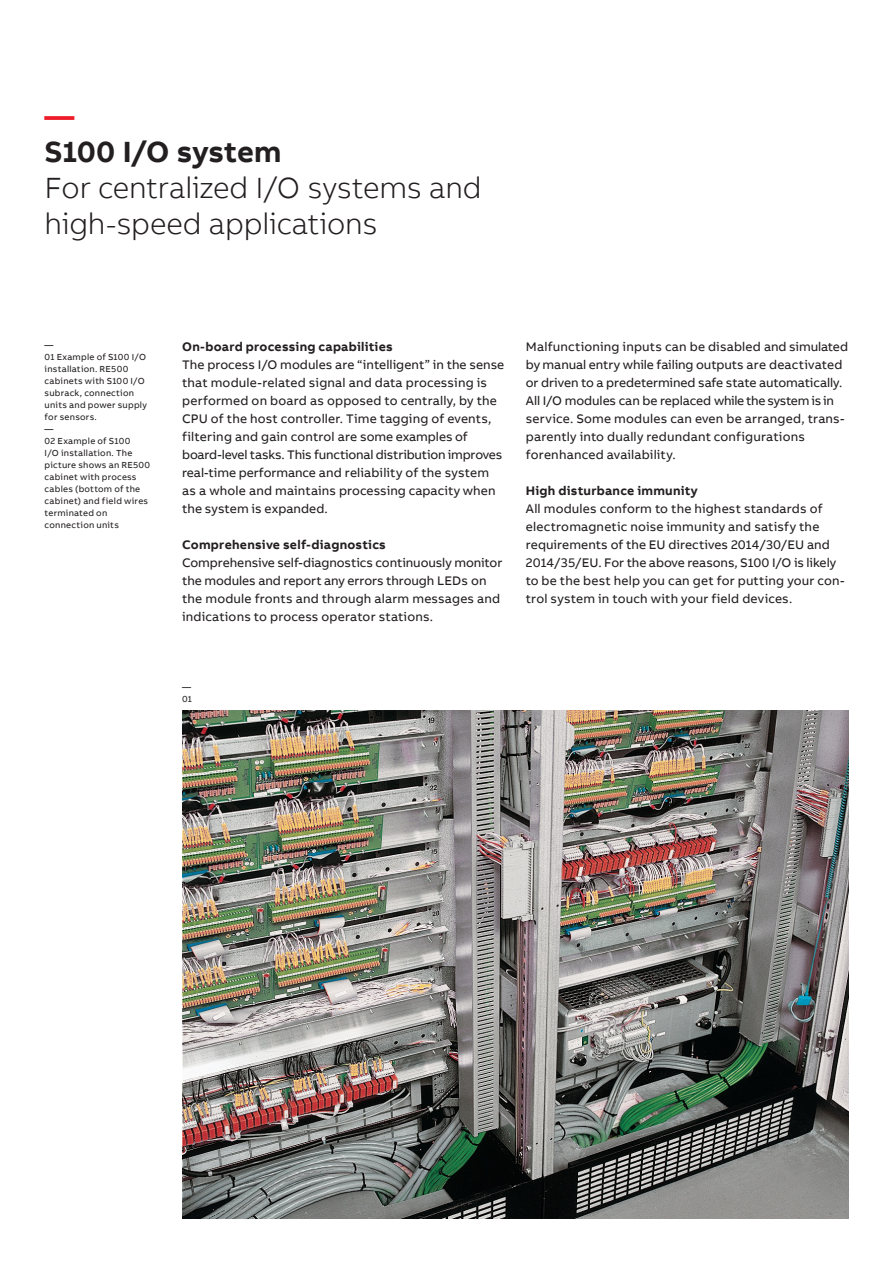
<style>
.page{position:relative;width:893px;height:1263px;background:#fff}
.page>*{position:absolute;margin:0;border:0;box-sizing:border-box;transform-origin:0 0}
.Subheadline_M_20pt_2{font:300 30px/36px "AB Bvoice";letter-spacing:-.005em;color:#231f20}
.Headline_M_20pt_24pt{font:700 30px "AB Bvoice";letter-spacing:-.005em;color:#231f20}
.Headline_M_20pt_24pt-2{font:700 30px "AB Bvoice";color:#ee1c28}
.Copytext_8_5pt_12pt{font:12.75px/18px "AB Bvoice";letter-spacing:.005em;color:#231f20}
.Copytext_8_5pt_12pt-2{font:700 12.75px "AB Bvoice";letter-spacing:.02em;color:#231f20}
.Caption_6pt_8pt{font:9px/12px "AB Bvoice";letter-spacing:.025em;color:#231f20}
</style>
<div class="page">
<img style="left:182px;top:711px;width:666px;height:507px">
<p class="Headline_M_20pt_24pt-2" style="left:45px;top:96px;width:31px">—</p>
<p class="Headline_M_20pt_24pt" style="left:45px;top:132px;width:238px">S100 I/O system</p>
<p class="Subheadline_M_20pt_2" style="left:45px;top:169px;width:439px">For centralized I/O systems and high-speed applications</p>
<p class="Caption_6pt_8pt" style="left:45px;top:339px;width:10px">—</p>
<p class="Caption_6pt_8pt" style="left:45px;top:351px;width:103px">01 Example of S100 I/O</p>
<p class="Caption_6pt_8pt" style="left:45px;top:363px;width:102px">installation. RE500 cabinets with S100 I/O subrack, connection</p>
<p class="Caption_6pt_8pt" style="left:45px;top:399px;width:104px">units and power supply</p>
<p class="Caption_6pt_8pt" style="left:45px;top:411px;width:54px">for sensors.</p>
<p class="Caption_6pt_8pt" style="left:45px;top:423px;width:10px">—</p>
<p class="Caption_6pt_8pt" style="left:45px;top:435px;width:107px">02 Example of S100<br>I/O installation. The picture shows an RE500 cabinet with process cables (bottom of the cabinet) and field wires</p>
<p class="Caption_6pt_8pt" style="left:45px;top:507px;width:76px">terminated on connection units</p>
<p class="Copytext_8_5pt_12pt-2" style="left:182px;top:338px;width:212px">On-board processing capabilities</p>
<p class="Copytext_8_5pt_12pt" style="left:182px;top:355px;width:324px">The process I/O modules are “intelligent” in the sense that module-related signal and data processing is performed on board as opposed to centrally, by the CPU of the host controller. Time tagging of events, filtering and gain control are some examples of board-level tasks. This functional distribution improves real-time performance and reliability of the system as a whole and maintains processing capacity when the system is expanded.</p>
<p class="Copytext_8_5pt_12pt-2" style="left:182px;top:536px;width:205px">Comprehensive self-diagnostics</p>
<p class="Copytext_8_5pt_12pt" style="left:182px;top:553px;width:322px">Comprehensive self-diagnostics continuously monitor the modules and report any errors through LEDs on the module fronts and through alarm messages and indications to process operator stations.</p>
<p class="Copytext_8_5pt_12pt" style="left:526px;top:337px;width:324px">Malfunctioning inputs can be disabled and simulated by manual entry while failing outputs are deactivated or driven to a predetermined safe state automatically.<br>All I/O modules can be replaced while the system is in service. Some modules can even be arranged, trans&shy;parently into dually redundant configurations</p>
<p class="Copytext_8_5pt_12pt" style="left:526px;top:445px;width:151px">forenhanced availability.</p>
<p class="Copytext_8_5pt_12pt-2" style="left:526px;top:482px;width:173px">High disturbance immunity</p>
<p class="Copytext_8_5pt_12pt" style="left:526px;top:499px;width:298px">All modules conform to the highest standards of electromagnetic noise immunity and satisfy the</p>
<p class="Copytext_8_5pt_12pt" style="left:526px;top:535px;width:320px">requirements of the EU directives 2014/30/EU and 2014/35/EU. For the above reasons, S100 I/O is likely to be the best help you can get for putting your con&shy;trol system in touch with your field devices.</p>
<p class="Caption_6pt_8pt" style="left:182px;top:681px;width:10px">—</p>
<p class="Caption_6pt_8pt" style="left:182px;top:693px;width:11px">01</p>
</div>
